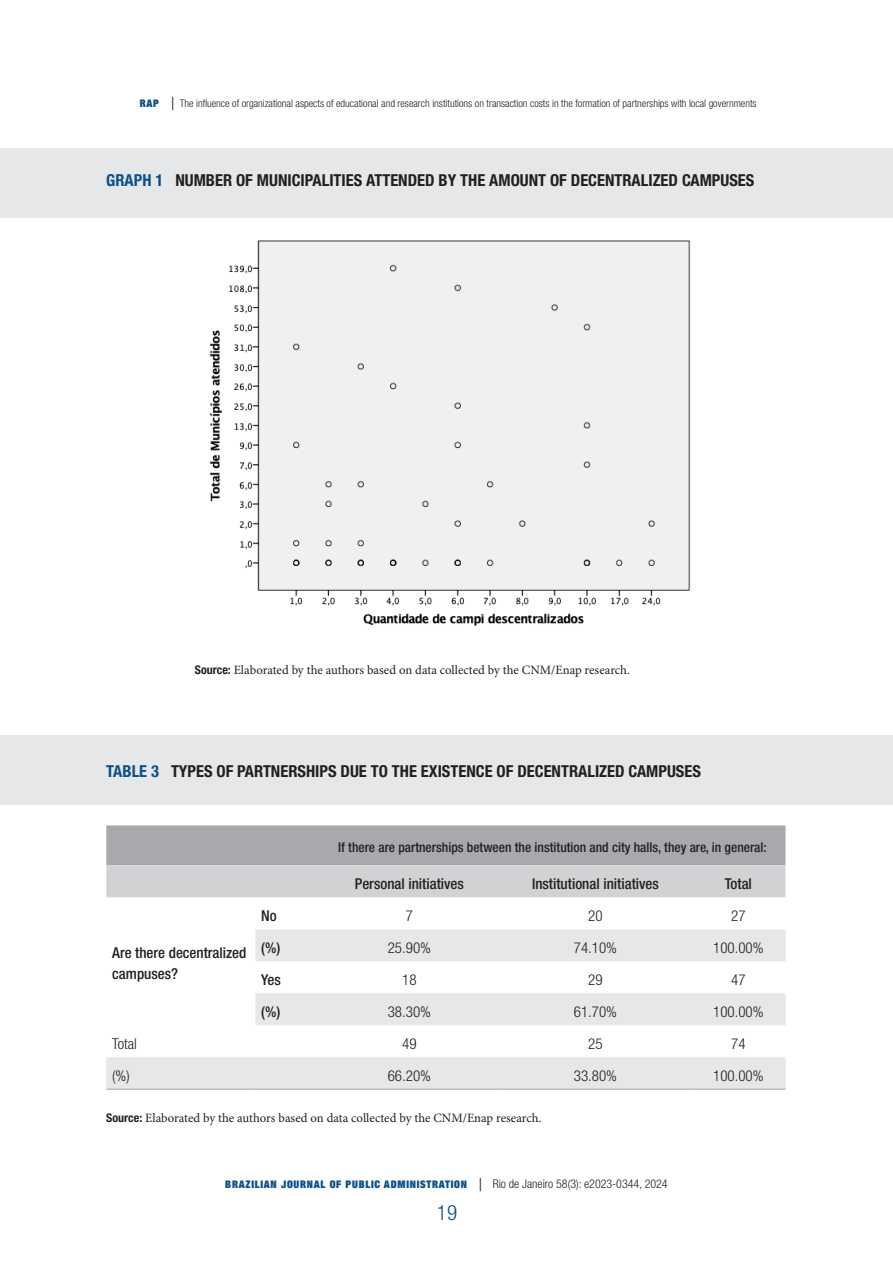
<style>
.page{position:relative;width:893px;height:1263px;background:#fff}
.page>*{position:absolute;margin:0;border:0;box-sizing:border-box;transform-origin:0 0}
.t1{font:300 condensed 21px "Helvetica Neue LT Std";color:#0c4f89}
.t2{font:700 condensed 16.5px "Helvetica Neue LT Std";color:#231f20}
.t3{font:700 condensed 16.5px "Helvetica Neue LT Std";color:#0c4f89}
.t4{font:500 condensed 15px/21px "Helvetica Neue LT Std";color:#231f20}
.t5{font:300 condensed 15px "Helvetica Neue LT Std";color:#231f20}
.t6{font:500 condensed 13.5px "Helvetica Neue LT Std";color:#231f20}
.t7{font:12.75px "Minion Pro";color:#231f20}
.t8{font:300 condensed 10.5px "Helvetica Neue LT Std";color:#231f20}
.t9{font:900 expanded 10.5px "Helvetica Neue";letter-spacing:.07em;color:#0c4f89}
.s1{font-family:"Helvetica Neue";font-weight:900;font-stretch:expanded;color:#0c4f89}
.s2{font-size:18px}
.s3{color:#0c4f89}
.s4{font-family:"Helvetica Neue LT Std";font-weight:700;font-stretch:condensed;font-size:12px}
.s5{font-family:"Helvetica Neue LT Std";font-weight:300;font-stretch:condensed;font-size:18px;color:#231f20}
.s6{font-family:"Helvetica Neue LT Std";font-weight:300;font-stretch:condensed;font-size:12px;color:#231f20}
</style>
<div class="page">
<div style="left:0;top:735px;width:892px;height:69px;background:#e6e7e9"></div>
<div style="left:0;top:149px;width:893px;height:69px;background:#e6e7e9"></div>
<img style="left:209px;top:240px;width:482px;height:386px">
<svg style="left:106px;top:825px;width:679px;height:72px"></svg>
<svg style="left:106px;top:929px;width:679px;height:159px;fill:#ecedef"></svg>
<hr style="left:106px;top:1088px;width:149px;height:2px;background:#bcbdc0">
<hr style="left:255px;top:1088px;width:64px;height:2px;background:#bcbdc0">
<hr style="left:319px;top:1088px;width:181px;height:2px;background:#bcbdc0">
<hr style="left:500px;top:1088px;width:191px;height:2px;background:#bcbdc0">
<hr style="left:691px;top:1088px;width:94px;height:2px;background:#bcbdc0">
<p class="t8" style="left:140px;top:98px;width:618px"><span class="s1">RAP</span> <span class="s2">|</span> The influence of organizational aspects of educational and research institutions on transaction costs in the formation of partnerships with local governments</p>
<p class="t3" style="left:106px;top:170px;width:19px">GRAPH</p>
<p class="t2" style="left:156px;top:170px;width:40px"><span class="s3">1</span> NUMBER</p>
<p class="t2" style="left:236px;top:170px;width:30px">OF MUNICIPALITIES</p>
<p class="t2" style="left:366px;top:170px;width:10px">ATTENDED</p>
<p class="t2" style="left:439px;top:170px;width:31px">BY THE</p>
<p class="t2" style="left:489px;top:170px;width:11px">AMOUNT</p>
<p class="t2" style="left:550px;top:170px;width:30px">OF DECENTRALIZED</p>
<p class="t2" style="left:682px;top:170px;width:10px">CAMPUSES</p>
<p class="t7" style="left:195px;top:661px;width:437px"><span class="s4">SOURCE:</span> Elaborated by the authors based on data collected by the CNM/Enap research.</p>
<p class="t3" style="left:106px;top:761px;width:17px">TABLE</p>
<p class="t2" style="left:151px;top:761px;width:38px"><span class="s3">3</span> TYPES</p>
<p class="t2" style="left:217px;top:761px;width:30px">OF PARTNERSHIPS</p>
<p class="t2" style="left:341px;top:761px;width:10px">DUE</p>
<p class="t2" style="left:371px;top:761px;width:31px">TO THE</p>
<p class="t2" style="left:421px;top:761px;width:9px">EXISTENCE</p>
<p class="t2" style="left:497px;top:761px;width:30px">OF DECENTRALIZED</p>
<p class="t2" style="left:629px;top:761px;width:10px">CAMPUSES</p>
<p class="t4" style="left:112px;top:942px;width:136px">Are there decentralized campuses?</p>
<p class="t6" style="left:338px;top:839px;width:430px">If there are partnerships between the institution and city halls, they are, in general:</p>
<p class="t4" style="left:355px;top:873px;width:111px">Personal initiatives</p>
<p class="t4" style="left:532px;top:873px;width:128px">Institutional initiatives</p>
<p class="t4" style="left:725px;top:873px;width:29px">Total</p>
<p class="t4" style="left:261px;top:905px;width:17px">No</p>
<p class="t5" style="left:406px;top:907px;width:9px">7</p>
<p class="t5" style="left:588px;top:907px;width:16px">20</p>
<p class="t5" style="left:731px;top:907px;width:16px">27</p>
<p class="t4" style="left:261px;top:937px;width:21px">(%)</p>
<p class="t5" style="left:388px;top:939px;width:45px">25.90%</p>
<p class="t5" style="left:574px;top:939px;width:45px">74.10%</p>
<p class="t5" style="left:713px;top:939px;width:52px">100.00%</p>
<p class="t4" style="left:261px;top:969px;width:21px">Yes</p>
<p class="t5" style="left:402px;top:971px;width:16px">18</p>
<p class="t5" style="left:588px;top:971px;width:16px">29</p>
<p class="t5" style="left:731px;top:971px;width:16px">47</p>
<p class="t4" style="left:261px;top:1001px;width:21px">(%)</p>
<p class="t5" style="left:388px;top:1003px;width:45px">38.30%</p>
<p class="t5" style="left:574px;top:1003px;width:45px">61.70%</p>
<p class="t5" style="left:713px;top:1003px;width:52px">100.00%</p>
<p class="t5" style="left:112px;top:1035px;width:26px">Total</p>
<p class="t5" style="left:402px;top:1035px;width:16px">49</p>
<p class="t5" style="left:588px;top:1035px;width:16px">25</p>
<p class="t5" style="left:731px;top:1035px;width:16px">74</p>
<p class="t5" style="left:112px;top:1067px;width:19px">(%)</p>
<p class="t5" style="left:388px;top:1067px;width:45px">66.20%</p>
<p class="t5" style="left:574px;top:1067px;width:45px">33.80%</p>
<p class="t5" style="left:713px;top:1067px;width:52px">100.00%</p>
<p class="t7" style="left:106px;top:1110px;width:437px"><span class="s4">SOURCE:</span> Elaborated by the authors based on data collected by the CNM/Enap research.</p>
<p class="t9" style="left:225px;top:1177px;width:444px">BRAZILIAN JOURNAL OF PUBLIC ADMINISTRATION <span class="s5">|</span> <span class="s6">Rio de Janeiro 58(3): e2023-0344, 2024</span></p>
<h1 class="t1" style="left:437px;top:1200px;width:22px">19</h1>
</div>
